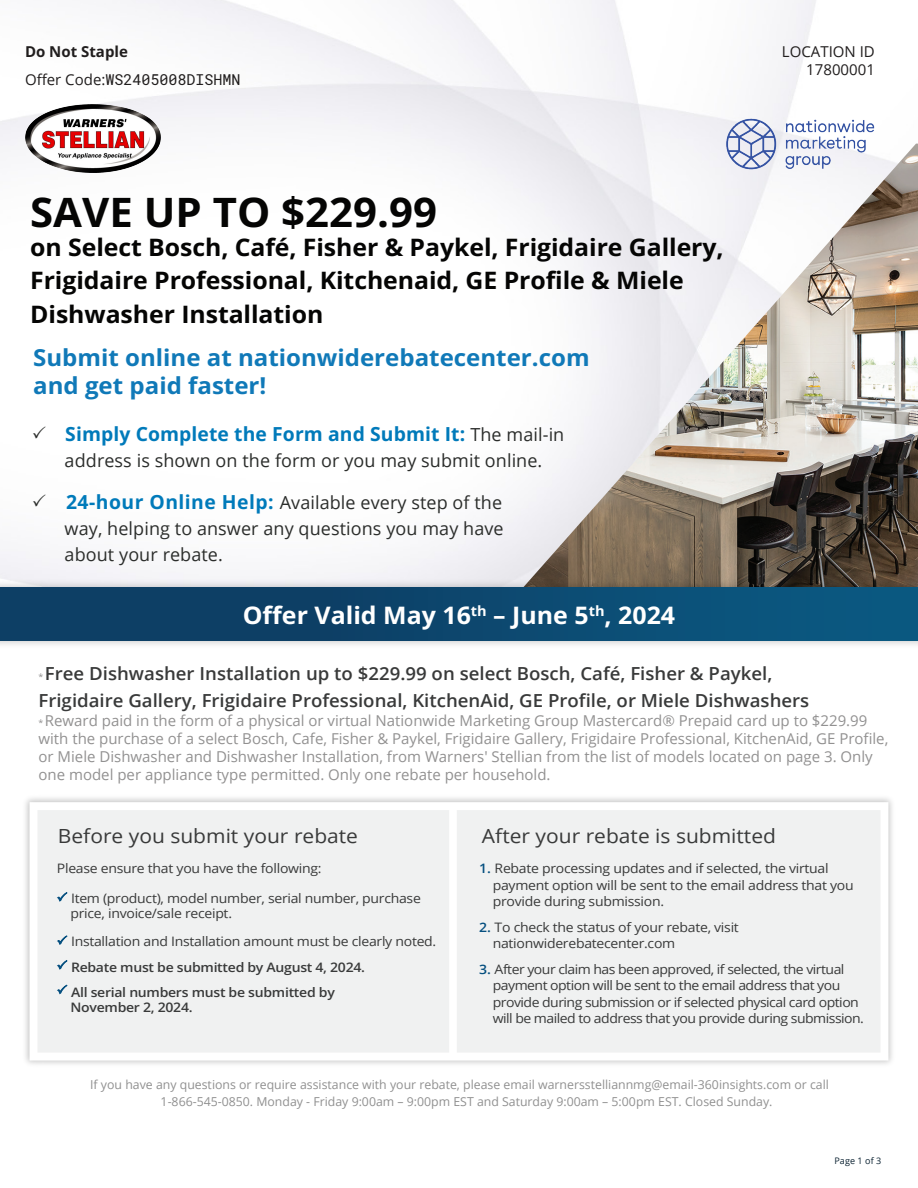
<style>
.page{position:relative;width:918px;height:1188px;background:#fff}
.page>*{position:absolute;margin:0;border:0;box-sizing:border-box;transform-origin:0 0}
.t1{font:700 40.5px "Open Sans";color:#050504}
.t2{font:700 24.15px "Open Sans";color:#fff}
.t3{font:700 24px/33.6px "Open Sans";letter-spacing:-.005em;color:#050504}
.t4{font:700 23.25px/27.9px "Open Sans";color:#1079b8}
.t5{font:19.5px "Open Sans";color:#393a3a;scale:1.08 1}
.t6{font:700 19.35px "Open Sans";letter-spacing:.005em;color:#007aba}
.t7{font:600 18px/27.5px "Open Sans";color:#393a3a}
.t8{font:18px/26.2px "Open Sans";letter-spacing:.005em;color:#2b2d2b;text-align:justify}
.t9{font:15px/18px "Open Sans";color:#929191}
.t10{font:15px "Roboto Mono";color:#211e1e}
.t11{font:15px/18px "Open Sans";color:#211e1e;text-align:right}
.t12{font:700 15px "Open Sans";color:#211e1e}
.t13{font:13.05px/16.5px "Open Sans";letter-spacing:-.02em;color:#393a3a;scale:1.08 1}
.t14{font:600 13.05px/24.6px "Open Sans";letter-spacing:-.02em;color:#393a3a;scale:1.08 1}
.t15{font:12.3px/17.4px "Open Sans";color:#909090}
.t16{font:9px "Open Sans";letter-spacing:.01em;color:#0a2131}
.s1{font-family:"Open Sans"}
.s2{font-weight:400;font-size:18px;color:#2b2d2b}
.s3{font-weight:700;font-size:19.35px;color:#007aba}
.s4{font-weight:400;font-size:8.7px;color:#929191}
.s5{font-size:8.7px}
.s6{font-weight:600;color:#065080}
</style>
<div class="page">
<img style="left:0;top:0;width:918px;height:576px">
<img style="left:26px;top:104px;width:135px;height:69px">
<img style="left:724px;top:116px;width:152px;height:28px">
<img style="left:477px;top:144px;width:441px;height:432px">
<img style="left:0;top:576px;width:918px;height:69px">
<div style="left:0;top:588px;width:918px;height:53px;background:linear-gradient(to right,#0e395e,#0b5881)"></div>
<img style="left:25px;top:798px;width:867px;height:266px">
<div style="left:30px;top:802px;width:858px;height:259px;background:#f0f1f1"></div>
<div style="left:449px;top:806px;width:8px;height:248px;background:#fff"></div>
<svg style="left:33px;top:426px;width:13px;height:12px"></svg>
<svg style="left:33px;top:494px;width:13px;height:12px"></svg>
<svg style="left:56px;top:892px;width:12px;height:11px"></svg>
<svg style="left:56px;top:935px;width:12px;height:11px"></svg>
<svg style="left:56px;top:960px;width:12px;height:11px"></svg>
<svg style="left:56px;top:984px;width:12px;height:11px"></svg>
<p class="t12" style="left:25px;top:41px;width:104px">Do Not Staple</p>
<p class="t10" style="left:25px;top:69px;width:217px"><span class="s1">Offer Code:</span>WS2405008DISHMN</p>
<h1 class="t1" style="left:30px;top:184px;width:408px">SAVE UP TO $229.99</h1>
<h3 class="t3" style="left:30px;top:230px;width:695px">on Select Bosch, Café, Fisher &amp; Paykel, Frigidaire Gallery,<br>Frigidaire Professional, Kitchenaid, GE Profile &amp; Miele<br>Dishwasher Installation</h3>
<h3 class="t4" style="left:33px;top:343px;width:558px">Submit online at nationwiderebatecenter.com and get paid faster!</h3>
<h3 class="t6" style="left:65px;top:420px;width:501px">Simply Complete the Form and Submit It: <span class="s2">The mail-in</span></h3>
<h3 class="t8" style="left:65px;top:447px;width:479px">address is shown on the form or you may submit online.</h3>
<h3 class="t8" style="left:65px;top:489px;width:441px"><span class="s3">24-hour Online Help:</span> Available every step of the way, helping to answer any questions you may have about your rebate.</h3>
<h2 class="t2" style="left:243px;top:599px;width:434px">Offer Valid May 16<sup>th</sup> – June 5<sup>th</sup>, 2024</h2>
<p class="t11" style="left:782px;top:42px;width:94px">LOCATION ID<br>17800001</p>
<h3 class="t7" style="left:39px;top:659px;width:772px"><span class="s4">*</span> Free Dishwasher Installation up to $229.99 on select Bosch, Café, Fisher &amp; Paykel,<br>Frigidaire Gallery, Frigidaire Professional, KitchenAid, GE Profile, or Miele Dishwashers</h3>
<p class="t9" style="left:39px;top:711px;width:851px"><span class="s5">*</span> Reward paid in the form of a physical or virtual Nationwide Marketing Group Mastercard® Prepaid card up to $229.99 with the purchase of a select Bosch, Cafe, Fisher &amp; Paykel, Frigidaire Gallery, Frigidaire Professional, KitchenAid, GE Profile, or Miele Dishwasher and Dishwasher Installation, from Warners' Stellian from the list of models located on page 3. Only one model per appliance type permitted. Only one rebate per household.</p>
<h3 class="t5" style="left:58px;top:823px;width:279px">Before you submit your rebate</h3>
<h3 class="t5" style="left:482px;top:823px;width:274px">After your rebate is submitted</h3>
<p class="t13" style="left:57px;top:860px;width:247px">Please ensure that you have the following:</p>
<p class="t13" style="left:71px;top:890px;width:326px;line-height:15.6px">Item (product), model number, serial number, purchase price, invoice/sale receipt.</p>
<p class="t13" style="left:71px;top:933px;width:340px">Installation and Installation amount must be clearly noted.</p>
<p class="t14" style="left:71px;top:955px;width:274px">Rebate must be submitted by August 4, 2024.<br>All serial numbers must be submitted by</p>
<p class="t14" style="left:71px;top:995px;width:115px">November 2, 2024.</p>
<p class="t13" style="left:493px;top:860px;width:336px;text-indent:-14px"><span class="s6">1.</span> Rebate processing updates and if selected, the virtual payment option will be sent to the email address that you provide during submission.</p>
<p class="t13" style="left:493px;top:919px;width:229px;text-indent:-14px"><span class="s6">2.</span> To check the status of your rebate, visit nationwiderebatecenter.com</p>
<p class="t13" style="left:493px;top:961px;width:345px;text-indent:-14px"><span class="s6">3.</span> After your claim has been approved, if selected, the virtual payment option will be sent to the email address that you provide during submission or if selected physical card option will be mailed to address that you provide during submission.</p>
<p class="t15" style="left:161px;top:1075px;width:670px;text-indent:-70px">If you have any questions or require assistance with your rebate, please email warnersstelliannmg@email-360insights.com or call<br>1-866-545-0850. Monday - Friday 9:00am – 9:00pm EST and Saturday 9:00am – 5:00pm EST. Closed Sunday.</p>
<p class="t16" style="left:834px;top:1154px;width:49px">Page 1 of 3</p>
</div>
